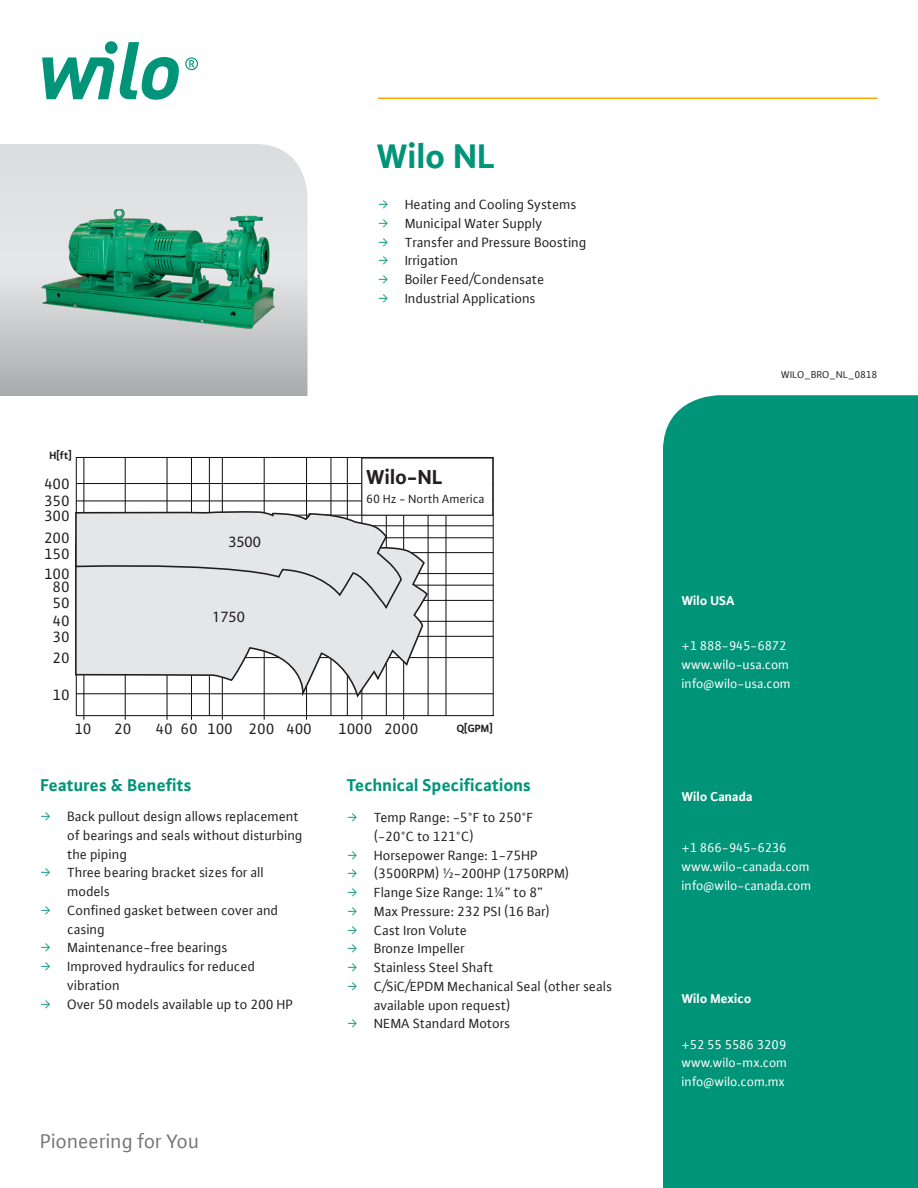
<style>
.page{position:relative;width:918px;height:1188px;background:#fff}
.page>*{position:absolute;margin:0;border:0;box-sizing:border-box;transform-origin:0 0}
.Literature_Headline{font:700 36px "WILO Plus FM";color:#009479}
.t1{font:700 21.45px "WILO Plus FM";color:#231f20}
.t2{font:21px "WILO Plus FM";color:#77777a}
.t3{font:700 18px "WILO Plus FM";color:#009479}
.t4{font:15.9px/16px "WILO Plus FM";color:#231f20}
.t5{font:15.9px "Myriad Pro";color:#231f20}
.t6{font:14.25px/18.8px "WILO Plus FM";color:#231f20}
.t7{font:13.5px/18.8px "WILO Plus FM";color:#fff}
.t8{font:700 13.5px "WILO Plus FM";color:#fff}
.t9{font:12.75px "WILO Plus FM";color:#231f20}
.t10{font:700 11.1px "WILO Plus FM";color:#231f20}
.Legend_8pt{font:10.5px "WILO Plus FM";color:#231f20}
.s1{font-family:"WILO Pict";color:#009479}
</style>
<div class="page">
<div style="left:663px;top:395px;width:255px;height:793px;background:#009479"></div>
<hr style="left:378px;top:98px;width:500px;height:1px;background:#ffa700">
<svg style="left:42px;top:41px;width:156px;height:59px"></svg>
<svg style="left:0;top:144px;width:308px;height:252px;background:#cecfd2"></svg>
<img style="left:40px;top:209px;width:236px;height:122px">
<hr style="left:76px;top:715px;width:417px;height:1px;background:#0e0b10">
<hr style="left:493px;top:458px;width:1px;height:257px;background:#0e0b10">
<hr style="left:76px;top:457px;width:1px;height:259px;background:#0e0b10">
<hr style="left:83px;top:457px;width:1px;height:263px;background:#0e0b10">
<hr style="left:125px;top:457px;width:1px;height:263px;background:#0e0b10">
<hr style="left:167px;top:457px;width:1px;height:263px;background:#0e0b10">
<hr style="left:191px;top:457px;width:1px;height:263px;background:#0e0b10">
<hr style="left:209px;top:457px;width:1px;height:259px;background:#0e0b10">
<hr style="left:222px;top:457px;width:1px;height:263px;background:#0e0b10">
<hr style="left:264px;top:457px;width:1px;height:263px;background:#0e0b10">
<hr style="left:306px;top:457px;width:1px;height:263px;background:#0e0b10">
<hr style="left:331px;top:457px;width:1px;height:259px;background:#0e0b10">
<hr style="left:347px;top:458px;width:1px;height:258px;background:#0e0b10">
<hr style="left:361px;top:457px;width:1px;height:263px;background:#0e0b10">
<hr style="left:386px;top:457px;width:1px;height:259px;background:#0e0b10">
<hr style="left:403px;top:457px;width:1px;height:263px;background:#0e0b10">
<hr style="left:428px;top:457px;width:1px;height:259px;background:#0e0b10">
<hr style="left:446px;top:457px;width:1px;height:259px;background:#0e0b10">
<hr style="left:76px;top:693px;width:417px;height:1px;background:#0e0b10">
<hr style="left:76px;top:657px;width:417px;height:1px;background:#0e0b10">
<hr style="left:76px;top:636px;width:417px;height:1px;background:#0e0b10">
<hr style="left:76px;top:621px;width:417px;height:1px;background:#0e0b10">
<hr style="left:76px;top:457px;width:417px;height:1px;background:#0e0b10">
<hr style="left:76px;top:483px;width:417px;height:1px;background:#0e0b10">
<hr style="left:76px;top:501px;width:417px;height:1px;background:#0e0b10">
<hr style="left:76px;top:600px;width:417px;height:1px;background:#0e0b10">
<hr style="left:76px;top:585px;width:417px;height:1px;background:#0e0b10">
<hr style="left:76px;top:573px;width:417px;height:1px;background:#0e0b10">
<hr style="left:76px;top:552px;width:417px;height:1px;background:#0e0b10">
<hr style="left:76px;top:537px;width:417px;height:1px;background:#0e0b10">
<hr style="left:76px;top:525px;width:417px;height:1px;background:#0e0b10">
<svg style="left:75px;top:520px;width:354px;height:181px"></svg>
<svg style="left:75px;top:511px;width:328px;height:98px;background:#dbdee0"></svg>
<div style="left:361px;top:458px;width:132px;height:58px;background:#fff;border:1px solid #231f20"></div>
<p class="t10" style="left:49px;top:448px;width:24px">H[ft]</p>
<p class="t4" style="left:44px;top:476px;width:27px;text-align:justify">400<br>350<br>300</p>
<p class="t4" style="left:44px;top:530px;width:27px;line-height:15.5px">200<br>150</p>
<p class="t4" style="left:44px;top:566px;width:27px;line-height:13.6px;text-align:center">100<br>80</p>
<p class="t4" style="left:53px;top:593px;width:19px;line-height:18.6px">50<br>40</p>
<p class="t4" style="left:53px;top:626px;width:19px;line-height:21.1px">30<br>20</p>
<p class="t4" style="left:53px;top:686px;width:19px">10</p>
<p class="t5" style="left:228px;top:532px;width:34px">3500</p>
<p class="t5" style="left:212px;top:607px;width:34px">1750</p>
<p class="Literature_Headline" style="left:377px;top:131px;width:120px">Wilo NL</p>
<p class="t6" style="left:378px;top:195px;width:200px"><span class="s1">ƒ</span> Heating and Cooling Systems</p>
<p class="t6" style="left:378px;top:213px;width:166px"><span class="s1">ƒ</span> Municipal Water Supply</p>
<p class="t6" style="left:378px;top:232px;width:210px"><span class="s1">ƒ</span> Transfer and Pressure Boosting</p>
<p class="t6" style="left:378px;top:251px;width:82px"><span class="s1">ƒ</span> Irrigation</p>
<p class="t6" style="left:378px;top:270px;width:168px"><span class="s1">ƒ</span> Boiler Feed/Condensate</p>
<p class="t6" style="left:378px;top:288px;width:159px"><span class="s1">ƒ</span> Industrial Applications</p>
<p class="t1" style="left:367px;top:462px;width:77px">Wilo-NL</p>
<p class="t9" style="left:367px;top:491px;width:120px">60 Hz - North America</p>
<p class="t4" style="left:75px;top:720px;width:19px">10</p>
<p class="t4" style="left:115px;top:720px;width:19px">20</p>
<p class="t4" style="left:156px;top:720px;width:158px">40 60 100 200 400</p>
<p class="t4" style="left:338px;top:720px;width:82px">1000 2000</p>
<p class="t10" style="left:457px;top:721px;width:38px">Q[GPM]</p>
<p class="t3" style="left:40px;top:773px;width:153px">Features &amp; Benefits</p>
<p class="t3" style="left:347px;top:773px;width:186px">Technical Specifications</p>
<p class="t6" style="left:68px;top:807px;width:237px;text-indent:-27px"><span class="s1">ƒ</span> Back pullout design allows replacement of bearings and seals without disturbing the piping</p>
<p class="t6" style="left:68px;top:863px;width:198px;text-indent:-27px"><span class="s1">ƒ</span> Three bearing bracket sizes for all models</p>
<p class="t6" style="left:68px;top:900px;width:212px;text-indent:-27px"><span class="s1">ƒ</span> Confined gasket between cover and casing</p>
<p class="t6" style="left:40px;top:938px;width:189px"><span class="s1">ƒ</span> Maintenance-free bearings</p>
<p class="t6" style="left:68px;top:957px;width:189px;text-indent:-27px"><span class="s1">ƒ</span> Improved hydraulics for reduced vibration</p>
<p class="t6" style="left:40px;top:994px;width:254px"><span class="s1">ƒ</span> Over 50 models available up to 200 HP</p>
<h3 class="t2" style="left:40px;top:1127px;width:161px">Pioneering for You</h3>
<p class="t6" style="left:374px;top:808px;width:161px;text-indent:-27px"><span class="s1">ƒ</span> Temp Range: -5°F to 250°F (-20°C to 121°C)</p>
<p class="t6" style="left:347px;top:845px;width:192px"><span class="s1">ƒ</span> Horsepower Range: 1-75HP</p>
<p class="t6" style="left:347px;top:864px;width:224px"><span class="s1">ƒ</span> (3500RPM) ½-200HP (1750RPM)</p>
<p class="t6" style="left:347px;top:883px;width:198px"><span class="s1">ƒ</span> Flange Size Range: 1¼” to 8”</p>
<p class="t6" style="left:347px;top:901px;width:205px"><span class="s1">ƒ</span> Max Pressure: 232 PSI (16 Bar)</p>
<p class="t6" style="left:347px;top:920px;width:122px"><span class="s1">ƒ</span> Cast Iron Volute</p>
<p class="t6" style="left:347px;top:939px;width:119px"><span class="s1">ƒ</span> Bronze Impeller</p>
<p class="t6" style="left:347px;top:958px;width:148px"><span class="s1">ƒ</span> Stainless Steel Shaft</p>
<p class="t6" style="left:374px;top:976px;width:240px;text-indent:-27px"><span class="s1">ƒ</span> C/SiC/EPDM Mechanical Seal (other seals available upon request)</p>
<p class="t6" style="left:347px;top:1014px;width:165px"><span class="s1">ƒ</span> NEMA Standard Motors</p>
<p class="Legend_8pt" style="left:781px;top:368px;width:98px">WILO_BRO_NL_0818</p>
<p class="t8" style="left:682px;top:591px;width:55px">Wilo USA</p>
<p class="t7" style="left:682px;top:636px;width:111px">+1 888-945-6872 www.wilo-usa.com info@wilo-usa.com</p>
<p class="t8" style="left:682px;top:787px;width:72px">Wilo Canada</p>
<p class="t7" style="left:682px;top:838px;width:131px">+1 866-945-6236 www.wilo-canada.com info@wilo-canada.com</p>
<p class="t8" style="left:682px;top:989px;width:71px">Wilo Mexico</p>
<p class="t7" style="left:682px;top:1034px;width:107px;text-align:justify">+52 55 5586 3209 www.wilo-mx.com info@wilo.com.mx</p>
</div>
